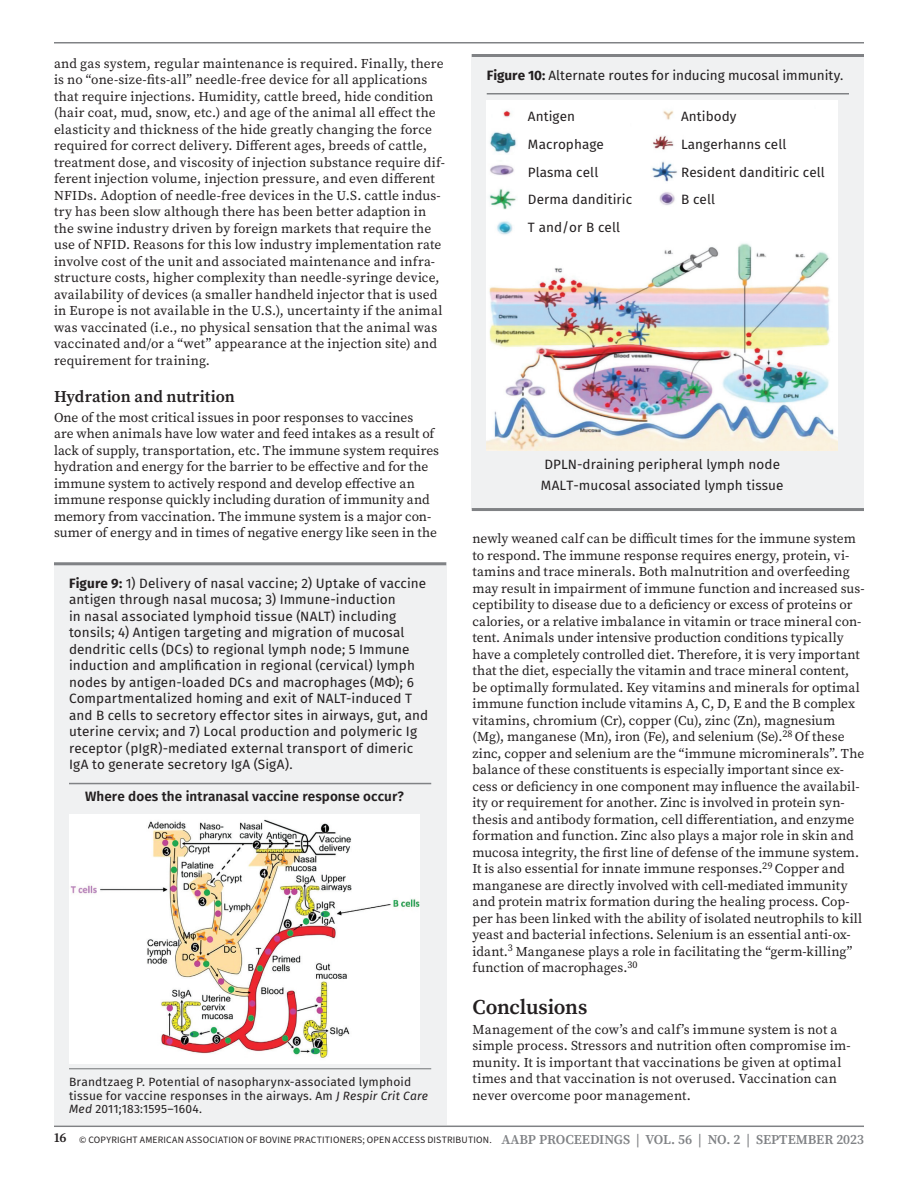
<style>
.page{position:relative;width:918px;height:1188px;background:#fff}
.page>*{position:absolute;margin:0;border:0;box-sizing:border-box;transform-origin:0 0}
.Heading_1{font:600 21px "Source Serif Pro";letter-spacing:-.01em;color:#231f20}
.Heading_2{font:600 16.5px "Source Serif Pro";letter-spacing:-.005em;color:#231f20}
.t1{font:13.5px/16.5px "Source Serif Pro";letter-spacing:.005em;color:#231f20}
.FT1_Figure_Table_CaptionAbove{font:13.5px/16.5px "Fira Sans";letter-spacing:.005em;color:#231f20}
.t2{font:600 13.5px "Fira Sans";letter-spacing:.005em;color:#231f20}
.FT3_Figure_Table_Notes_Fullwidth{font:12px/13.5px "Fira Sans";letter-spacing:.015em;color:#231f20}
.t3{font:9.75px "Source Sans 3";letter-spacing:.02em;color:#231f20}
.s1{font-weight:700}
.s2{font-style:italic}
.s3{font-family:"Source Serif Pro";font-weight:600;font-size:13.5px}
.s4{font-family:"Source Serif Pro";font-weight:600;font-size:13.5px;color:#808285}
</style>
<div class="page">
<hr style="left:54px;top:42px;width:810px;height:2px;background:#808285">
<hr style="left:54px;top:1126px;width:810px;height:1px;background:#808285">
<div style="left:54px;top:562px;width:392px;height:563px;background:#f0f1f2"></div>
<hr style="left:54px;top:562px;width:392px;height:3px;background:#808285">
<hr style="left:69px;top:783px;width:362px;height:1px;background:#808285">
<hr style="left:69px;top:1068px;width:362px;height:1px;background:#808285">
<img style="left:69px;top:815px;width:351px;height:249px">
<div style="left:472px;top:54px;width:392px;height:454px;background:#f0f1f2"></div>
<hr style="left:472px;top:54px;width:392px;height:3px;background:#808285">
<hr style="left:487px;top:93px;width:362px;height:1px;background:#808285">
<hr style="left:472px;top:508px;width:392px;height:3px;background:#808285">
<img style="left:487px;top:100px;width:351px;height:351px">
<p class="t1" style="left:54px;top:55px;width:393px">and gas system, regular maintenance is required. Finally, there is no “one-size-fits-all” needle-free device for all applications that require injections. Humidity, cattle breed, hide condition (hair coat, mud, snow, etc.) and age of the animal all effect the elasticity and thickness of the hide greatly changing the force required for correct delivery. Different ages, breeds of cattle, treatment dose, and viscosity of injection substance require dif&shy;ferent injection volume, injection pressure, and even different NFIDs. Adoption of needle-free devices in the U.S. cattle indus&shy;try has been slow although there has been better adaption in the swine industry driven by foreign markets that require the use of NFID. Reasons for this low industry implementation rate involve cost of the unit and associated maintenance and infra&shy;structure costs, higher complexity than needle-syringe device, availability of devices (a smaller handheld injector that is used in Europe is not available in the U.S.), uncertainty if the animal was vaccinated (i.e., no physical sensation that the animal was vaccinated and/or a “wet” appearance at the injection site) and requirement for training.</p>
<h2 class="Heading_2" style="left:54px;top:386px;width:182px">Hydration and nutrition</h2>
<p class="t1" style="left:54px;top:409px;width:387px">One of the most critical issues in poor responses to vaccines<br>are when animals have low water and feed intakes as a result of lack of supply, transportation, etc. The immune system requires hydration and energy for the barrier to be effective and for the immune system to actively respond and develop effective an immune response quickly including duration of immunity and memory from vaccination. The immune system is a major con&shy;sumer of energy and in times of negative energy like seen in the</p>
<p class="FT1_Figure_Table_CaptionAbove" style="left:69px;top:574px;width:361px"><span class="s1">Figure 9:</span> 1) Delivery of nasal vaccine; 2) Uptake of vaccine antigen through nasal mucosa; 3) Immune-induction<br>in nasal associated lymphoid tissue (NALT) including tonsils; 4) Antigen targeting and migration of mucosal dendritic cells (DCs) to regional lymph node; 5 Immune induction and amplification in regional (cervical) lymph nodes by antigen-loaded DCs and macrophages (MΦ); 6<br>Compartmentalized homing and exit of NALT-induced T and B cells to secretory effector sites in airways, gut, and uterine cervix; and 7) Local production and polymeric Ig receptor (pIgR)-mediated external transport of dimeric IgA to generate secretory IgA (SigA).</p>
<p class="t2" style="left:85px;top:786px;width:320px">Where does the intranasal vaccine response occur?</p>
<p class="FT3_Figure_Table_Notes_Fullwidth" style="left:69px;top:1075px;width:361px">Brandtzaeg P. Potential of nasopharynx-associated lymphoid tissue for vaccine responses in the airways. Am <span class="s2">J Respir Crit Care<br>Med</span> 2011;183:1595–1604.</p>
<p class="FT1_Figure_Table_CaptionAbove" style="left:487px;top:66px;width:358px"><span class="s1">Figure 10:</span> Alternate routes for inducing mucosal immunity.</p>
<p class="FT1_Figure_Table_CaptionAbove" style="left:528px;top:102px;width:106px;line-height:27.8px">Antigen<br>Macrophage<br>Plasma cell<br>Derma danditiric</p>
<p class="FT1_Figure_Table_CaptionAbove" style="left:681px;top:102px;width:145px;line-height:27.8px">Antibody<br>Langerhanns cell<br>Resident danditiric cell<br>B cell</p>
<p class="FT1_Figure_Table_CaptionAbove" style="left:528px;top:219px;width:94px">T and/or B cell</p>
<p class="FT1_Figure_Table_CaptionAbove" style="left:541px;top:453px;width:244px;line-height:21.3px">DPLN-draining peripheral lymph node<br>MALT-mucosal associated lymph tissue</p>
<p class="t1" style="left:472px;top:530px;width:394px">newly weaned calf can be difficult times for the immune system to respond. The immune response requires energy, protein, vi&shy;tamins and trace minerals. Both malnutrition and overfeeding may result in impairment of immune function and increased sus&shy;ceptibility to disease due to a deficiency or excess of proteins or calories, or a relative imbalance in vitamin or trace mineral con&shy;tent. Animals under intensive production conditions typically have a completely controlled diet. Therefore, it is very important that the diet, especially the vitamin and trace mineral content, be optimally formulated. Key vitamins and minerals for optimal immune function include vitamins A, C, D, E and the B complex vitamins, chromium (Cr), copper (Cu), zinc (Zn), magnesium (Mg), manganese (Mn), iron (Fe), and selenium (Se).<sup>28</sup> Of these zinc, copper and selenium are the “immune microminerals”. The balance of these constituents is especially important since ex&shy;cess or deficiency in one component may influence the availabil&shy;ity or requirement for another. Zinc is involved in protein syn&shy;thesis and antibody formation, cell differentiation, and enzyme formation and function. Zinc also plays a major role in skin and mucosa integrity, the first line of defense of the immune system.<br>It is also essential for innate immune responses.<sup>29</sup> Copper and manganese are directly involved with cell-mediated immunity and protein matrix formation during the healing process. Cop&shy;per has been linked with the ability of isolated neutrophils to kill yeast and bacterial infections. Selenium is an essential anti-ox&shy;idant.<sup>3</sup> Manganese plays a role in facilitating the “germ-killing” function of macrophages.<sup>30</sup></p>
<h1 class="Heading_1" style="left:472px;top:993px;width:117px">Conclusions</h1>
<p class="t1" style="left:472px;top:1021px;width:380px">Management of the cow’s and calf’s immune system is not a simple process. Stressors and nutrition often compromise im&shy;munity. It is important that vaccinations be given at optimal times and that vaccination is not overused. Vaccination can never overcome poor management.</p>
<p class="t3" style="left:54px;top:1133px;width:811px"><span class="s3">16</span> © COPYRIGHT AMERICAN ASSOCIATION OF BOVINE PRACTITIONERS; OPEN ACCESS DISTRIBUTION. <span class="s4">AABP PROCEEDINGS | VOL. 56 | NO. 2 | SEPTEMBER 2023</span></p>
</div>
